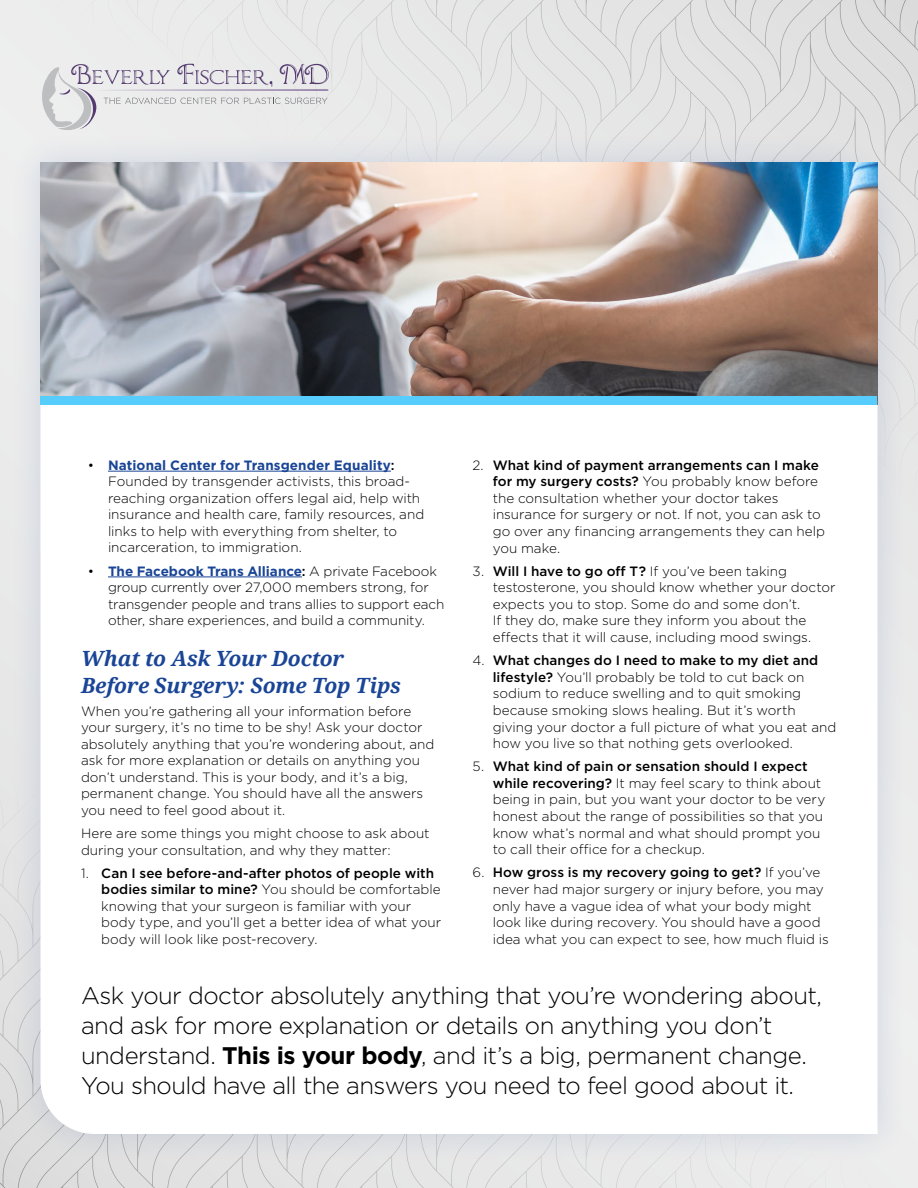
<style>
.page{position:relative;width:918px;height:1188px;background:#fff}
.page>*{position:absolute;margin:0;border:0;box-sizing:border-box;transform-origin:0 0}
.t1{font:300 24px/30px "Gotham";letter-spacing:-.025em;color:#000}
.t2{font:italic 700 21px/27px "Droid Serif";letter-spacing:-.01em;color:#1a4596}
.t3{font:300 13.5px/16.5px "Gotham";color:#000}
.s1{font-weight:700;color:#1a4596}
.s2{font-weight:500}
.s3{font-weight:700}
</style>
<div class="page">
<svg style="left:0;top:759px;width:10px;height:372px;background:#e0e0e0"></svg>
<div style="left:908px;top:759px;width:10px;height:372px;background:#edeeee"></div>
<svg style="left:0;top:714px;width:918px;height:45px"></svg>
<svg style="left:0;top:1131px;width:918px;height:57px;background:#e4e4e4"></svg>
<div style="left:235px;top:53px;width:448px;height:79px;background:#e7e7e8"></div>
<div style="left:0;top:53px;width:235px;height:372px;background:#ededee"></div>
<svg style="left:683px;top:53px;width:235px;height:372px;background:#e0e0e0"></svg>
<svg style="left:0;top:0;width:918px;height:53px;background:#e4e4e5"></svg>
<div style="left:0;top:425px;width:918px;height:79px;background:#e8e8e9"></div>
<svg style="left:42px;top:64px;width:287px;height:66px;background:#dddce0"></svg>
<div style="left:10px;top:132px;width:898px;height:1033px;background:#e2e3e6"></div>
<div style="left:40px;top:405px;width:838px;height:729px;background:#fff"></div>
<hr style="left:108px;top:471px;width:283px;height:1px;background:#1a4596">
<hr style="left:108px;top:577px;width:194px;height:1px;background:#1a4596">
<img style="left:40px;top:162px;width:838px;height:234px">
<div style="left:40px;top:396px;width:838px;height:9px;background:#56cdfc"></div>
<p class="t3" style="left:108px;top:457px;width:318px;text-indent:-20px">• <span class="s1">National Center for Transgender Equality</span><span class="s2">:<br></span>Founded by transgender activists, this broad&shy;reaching organization offers legal aid, help with insurance and health care, family resources, and links to help with everything from shelter, to incarceration, to immigration.</p>
<p class="t3" style="left:108px;top:563px;width:338px;text-indent:-20px">• <span class="s1">The Facebook Trans Alliance</span><span class="s2">:</span> A private Facebook group currently over 27,000 members strong, for transgender people and trans allies to support each other, share experiences, and build a community.</p>
<h2 class="t2" style="left:81px;top:644px;width:322px">What to Ask Your Doctor<br>Before Surgery: Some Top Tips</h2>
<p class="t3" style="left:81px;top:703px;width:355px">When you’re gathering all your information before your surgery, it’s no time to be shy! Ask your doctor absolutely anything that you’re wondering about, and ask for more explanation or details on anything you don’t understand. This is your body, and it’s a big, permanent change. You should have all the answers you need to feel good about it.</p>
<p class="t3" style="left:81px;top:825px;width:350px">Here are some things you might choose to ask about during your consultation, and why they matter:</p>
<p class="t3" style="left:101px;top:865px;width:341px;text-indent:-20px">1. <span class="s2">Can I see before-and-after photos of people with bodies similar to mine?</span> You should be comfortable knowing that your surgeon is familiar with your body type, and you’ll get a better idea of what your body will look like post-recovery.</p>
<p class="t3" style="left:493px;top:457px;width:334px;text-indent:-20px">2. <span class="s2">What kind of payment arrangements can I make for my surgery costs?</span> You probably know before the consultation whether your doctor takes insurance for surgery or not. If not, you can ask to go over any financing arrangements they can help you make.</p>
<p class="t3" style="left:493px;top:563px;width:344px;text-indent:-20px">3. <span class="s2">Will I have to go off T?</span> If you’ve been taking testosterone, you should know whether your doctor expects you to stop. Some do and some don’t.<br>If they do, make sure they inform you about the effects that it will cause, including mood swings.</p>
<p class="t3" style="left:493px;top:652px;width:345px;text-indent:-20px">4. <span class="s2">What changes do I need to make to my diet and lifestyle?</span> You’ll probably be told to cut back on sodium to reduce swelling and to quit smoking because smoking slows healing. But it’s worth giving your doctor a full picture of what you eat and how you live so that nothing gets overlooked.</p>
<p class="t3" style="left:493px;top:758px;width:334px;text-indent:-20px">5. <span class="s2">What kind of pain or sensation should I expect while recovering?</span> It may feel scary to think about being in pain, but you want your doctor to be very honest about the range of possibilities so that you know what’s normal and what should prompt you to call their office for a checkup.</p>
<p class="t3" style="left:493px;top:864px;width:338px;text-indent:-20px">6. <span class="s2">How gross is my recovery going to get?</span> If you’ve never had major surgery or injury before, you may only have a vague idea of what your body might look like during recovery. You should have a good idea what you can expect to see, how much fluid is</p>
<p class="t1" style="left:81px;top:980px;width:742px">Ask your doctor absolutely anything that you’re wondering about, and ask for more explanation or details on anything you don’t understand. <span class="s3">This is your body</span>, and it’s a big, permanent change.<br>You should have all the answers you need to feel good about it.</p>
</div>
